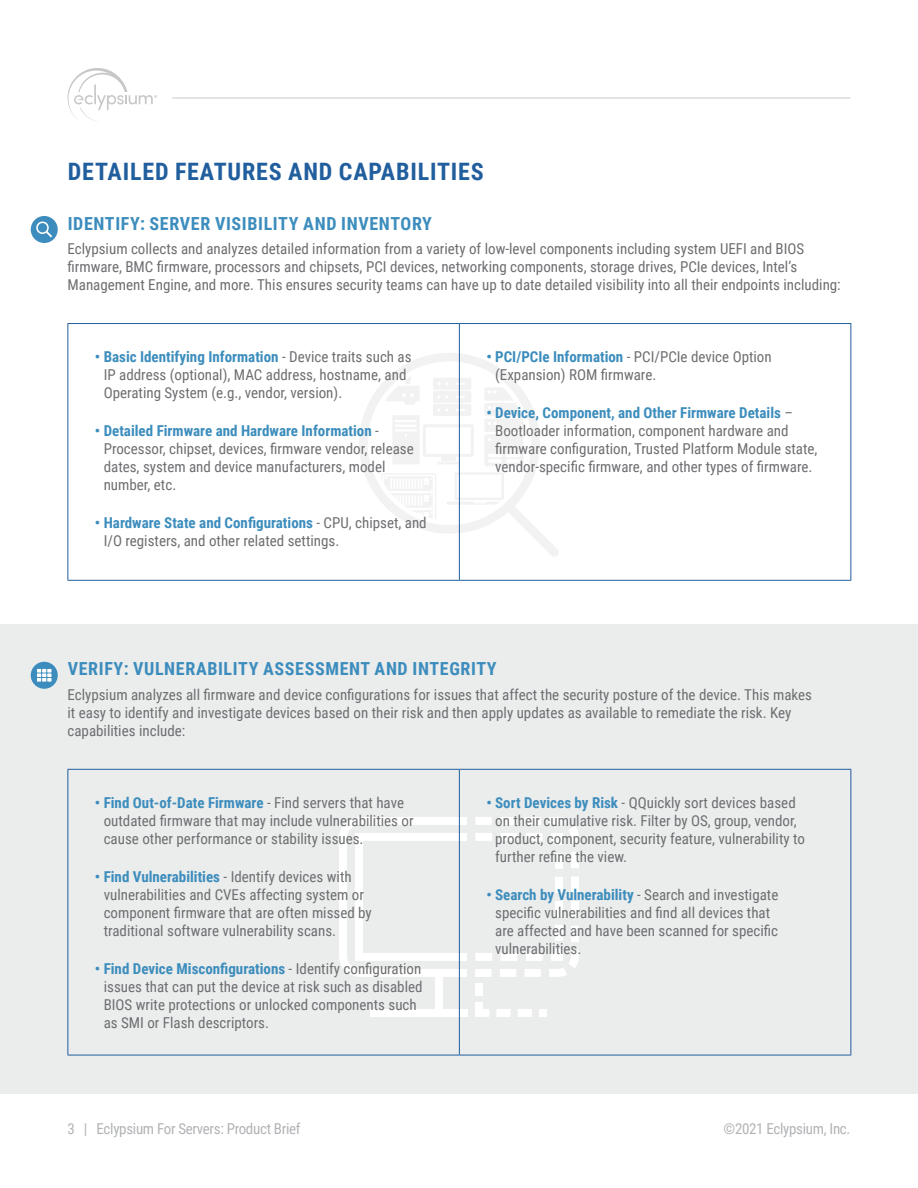
<style>
.page{position:relative;width:918px;height:1188px;background:#fff}
.page>*{position:absolute;margin:0;border:0;box-sizing:border-box;transform-origin:0 0}
.t1{font:700 24px "Roboto Condensed";letter-spacing:.035em;color:#215e9e}
.t2{font:700 18px "Roboto Condensed";letter-spacing:.035em;color:#3c8dbd}
.t3{font:15px/18px "Roboto Condensed";color:#6d6e71}
.t4{font:15px "Roboto Condensed";letter-spacing:-.02em;color:#b1b3b6}
.s1{font-weight:700;color:#3c8dbd}
</style>
<div class="page">
<div style="left:0;top:624px;width:918px;height:470px;background:#ebecec"></div>
<div style="left:460px;top:1009px;width:8px;height:8px;background:#fff"></div>
<svg style="left:475px;top:1009px;width:57px;height:8px"></svg>
<div style="left:539px;top:1009px;width:8px;height:8px;background:#fff"></div>
<div style="left:435px;top:973px;width:8px;height:37px;background:#fff"></div>
<div style="left:475px;top:983px;width:8px;height:13px;background:#fff"></div>
<div style="left:475px;top:1002px;width:8px;height:8px;background:#fff"></div>
<svg style="left:339px;top:817px;width:120px;height:160px"></svg>
<div style="left:459px;top:969px;width:8px;height:8px;background:#fff"></div>
<div style="left:459px;top:817px;width:8px;height:8px;background:#fff"></div>
<div style="left:459px;top:953px;width:8px;height:8px;background:#fff"></div>
<svg style="left:475px;top:817px;width:104px;height:160px"></svg>
<div style="left:459px;top:833px;width:8px;height:8px;background:#fff"></div>
<div style="left:371px;top:1009px;width:96px;height:8px;background:#fff"></div>
<svg style="left:359px;top:353px;width:200px;height:204px"></svg>
<svg style="left:68px;top:68px;width:89px;height:53px"></svg>
<hr style="left:172px;top:98px;width:679px;height:1px;background:#c7c8ca">
<div style="left:31px;top:216px;width:27px;height:27px;background:#3c8dbd;border-radius:50%"></div>
<svg style="left:36px;top:221px;width:16px;height:17px"></svg>
<hr style="left:68px;top:323px;width:391px;height:1px;background:#215e9e">
<hr style="left:68px;top:324px;width:1px;height:256px;background:#215e9e">
<hr style="left:459px;top:323px;width:392px;height:1px;background:#215e9e">
<hr style="left:459px;top:324px;width:1px;height:256px;background:#215e9e">
<hr style="left:851px;top:324px;width:1px;height:256px;background:#215e9e">
<hr style="left:68px;top:580px;width:391px;height:1px;background:#215e9e">
<hr style="left:459px;top:580px;width:392px;height:1px;background:#215e9e">
<hr style="left:68px;top:769px;width:391px;height:1px;background:#215e9e">
<hr style="left:68px;top:770px;width:1px;height:285px;background:#215e9e">
<hr style="left:459px;top:769px;width:392px;height:1px;background:#215e9e">
<hr style="left:459px;top:770px;width:1px;height:285px;background:#215e9e">
<hr style="left:851px;top:770px;width:1px;height:285px;background:#215e9e">
<hr style="left:68px;top:1055px;width:391px;height:1px;background:#215e9e">
<hr style="left:459px;top:1055px;width:392px;height:1px;background:#215e9e">
<div style="left:31px;top:662px;width:27px;height:27px;background:#3c8dbd;border-radius:50%"></div>
<svg style="left:37px;top:669px;width:15px;height:13px"></svg>
<h1 class="t1" style="left:68px;top:162px;width:417px">DETAILED FEATURES AND CAPABILITIES</h1>
<p class="t2" style="left:68px;top:216px;width:366px">IDENTIFY: SERVER VISIBILITY AND INVENTORY</p>
<p class="t3" style="left:68px;top:241px;width:775px">Eclypsium collects and analyzes detailed information from a variety of low-level components including system UEFI and BIOS firmware, BMC firmware, processors and chipsets, PCI devices, networking components, storage drives, PCIe devices, Intel’s<br>Management Engine, and more. This ensures security teams can have up to date detailed visibility into all their endpoints including:</p>
<p class="t3" style="left:104px;top:348px;width:309px;text-indent:-9px"><span class="s1">• Basic Identifying Information</span> - Device traits such as<br>IP address (optional), MAC address, hostname, and<br>Operating System (e.g., vendor, version).</p>
<p class="t3" style="left:104px;top:423px;width:312px;text-indent:-9px"><span class="s1">• Detailed Firmware and Hardware Information</span> - Processor, chipset, devices, firmware vendor, release dates, system and device manufacturers, model number, etc.</p>
<p class="t3" style="left:104px;top:515px;width:325px;text-indent:-9px"><span class="s1">• Hardware State and Configurations</span> - CPU, chipset, and<br>I/O registers, and other related settings.</p>
<p class="t3" style="left:495px;top:348px;width:278px;text-indent:-9px"><span class="s1">• PCI/PCIe Information</span> - PCI/PCIe device Option (Expansion) ROM firmware.</p>
<p class="t3" style="left:495px;top:405px;width:324px;text-indent:-9px"><span class="s1">• Device, Component, and Other Firmware Details</span> – Bootloader information, component hardware and firmware configuration, Trusted Platform Module state, vendor-specific firmware, and other types of firmware.</p>
<p class="t2" style="left:68px;top:662px;width:430px">VERIFY: VULNERABILITY ASSESSMENT AND INTEGRITY</p>
<p class="t3" style="left:68px;top:685px;width:746px">Eclypsium analyzes all firmware and device configurations for issues that affect the security posture of the device. This makes it easy to identify and investigate devices based on their risk and then apply updates as available to remediate the risk. Key capabilities include:</p>
<p class="t3" style="left:104px;top:794px;width:311px;text-indent:-9px"><span class="s1">• Find Out-of-Date Firmware</span> - Find servers that have outdated firmware that may include vulnerabilities or cause other performance or stability issues.</p>
<p class="t3" style="left:104px;top:869px;width:270px;text-indent:-9px"><span class="s1">• Find Vulnerabilities</span> - Identify devices with vulnerabilities and CVEs affecting system or component firmware that are often missed by traditional software vulnerability scans.</p>
<p class="t3" style="left:104px;top:959px;width:320px;text-indent:-9px"><span class="s1">• Find Device Misconfigurations</span> - Identify configuration issues that can put the device at risk such as disabled BIOS write protections or unlocked components such as SMI or Flash descriptors.</p>
<p class="t3" style="left:495px;top:794px;width:311px;text-indent:-9px"><span class="s1">• Sort Devices by Risk</span> - QQuickly sort devices based on their cumulative risk. Filter by OS, group, vendor, product, component, security feature, vulnerability to further refine the view.</p>
<p class="t3" style="left:495px;top:887px;width:285px;text-indent:-9px"><span class="s1">• Search by Vulnerability</span> - Search and investigate specific vulnerabilities and find all devices that are affected and have been scanned for specific vulnerabilities.</p>
<p class="t4" style="left:68px;top:1122px;width:235px">3 | Eclypsium For Servers: Product Brief</p>
<p class="t4" style="left:724px;top:1122px;width:128px">©2021 Eclypsium, Inc.</p>
</div>
